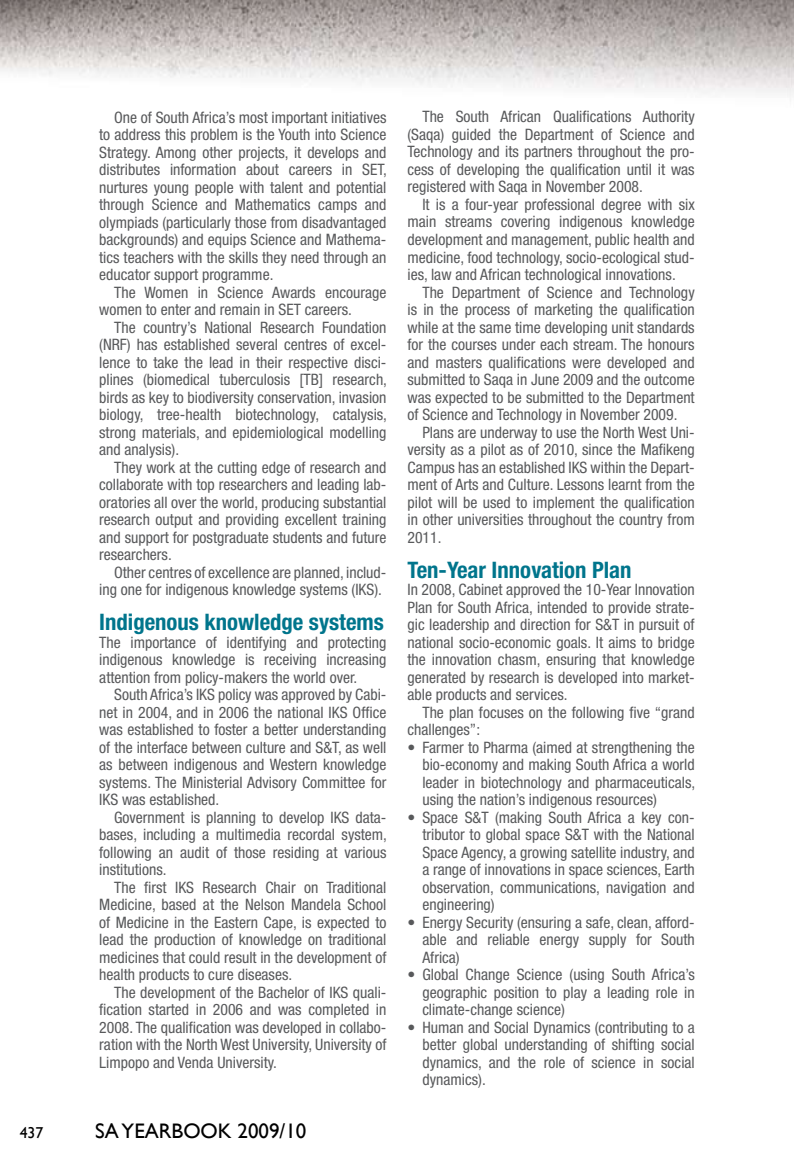
<style>
.page{position:relative;width:794px;height:1166px;background:#fff}
.page>*{position:absolute;margin:0;border:0;box-sizing:border-box;transform-origin:0 0}
.t1{font:700 condensed 22.75px "Helvetica Neue";color:#00758c}
.t2{font:21px "Gill Sans";color:#000}
.t3{font:condensed 15.75px/17.5px "Helvetica Neue";color:#58595b;text-align:justify}
.t4{font:15.75px "Gill Sans";color:#000}
</style>
<div class="page">
<img style="left:0;top:0;width:794px;height:96px">
<p class="t3" style="left:99px;top:108px;width:289px;text-align:left;text-indent:15px">One of South Africa’s most important initiatives to address this problem is the Youth into Science Strategy. Among other projects, it develops and distributes information about careers in SET, nurtures young people with talent and potential through Science and Mathematics camps and olympiads (particularly those from disadvantaged backgrounds) and equips Science and Mathema&shy;tics teachers with the skills they need through an educator support programme.</p>
<p class="t3" style="left:99px;top:283px;width:289px;text-indent:15px">The Women in Science Awards encourage women to enter and remain in SET careers.</p>
<p class="t3" style="left:99px;top:318px;width:289px;text-indent:15px">The country’s National Research Foundation (NRF) has established several centres of excel&shy;lence to take the lead in their respective disci&shy;plines (biomedical tuberculosis [TB] research, birds as key to biodiversity conservation, invasion biology, tree-health biotechnology, catalysis, strong materials, and epidemiological modelling and analysis).</p>
<p class="t3" style="left:99px;top:458px;width:289px;text-indent:15px">They work at the cutting edge of research and collaborate with top researchers and leading lab&shy;oratories all over the world, producing substantial research output and providing excellent training and support for postgraduate students and future researchers.</p>
<p class="t3" style="left:99px;top:563px;width:289px;text-align:right">Other centres of excellence are planned, includ&shy;ing one for indigenous knowledge systems (IKS).</p>
<h1 class="t1" style="left:99px;top:608px;width:286px">Indigenous knowledge systems</h1>
<p class="t3" style="left:99px;top:633px;width:289px">The importance of identifying and protecting indigenous knowledge is receiving increasing attention from policy-makers the world over.</p>
<p class="t3" style="left:99px;top:686px;width:289px;text-indent:15px">South Africa’s IKS policy was approved by Cabi&shy;net in 2004, and in 2006 the national IKS Office was established to foster a better understanding of the interface between culture and S&amp;T, as well as between indigenous and Western knowledge systems. The Ministerial Advisory Committee for IKS was established.</p>
<p class="t3" style="left:99px;top:808px;width:289px;text-indent:15px">Government is planning to develop IKS data&shy;bases, including a multimedia recordal system, following an audit of those residing at various institutions.</p>
<p class="t3" style="left:99px;top:878px;width:289px;text-indent:15px">The first IKS Research Chair on Traditional Medicine, based at the Nelson Mandela School of Medicine in the Eastern Cape, is expected to lead the production of knowledge on traditional medicines that could result in the development of health products to cure diseases.</p>
<p class="t3" style="left:99px;top:983px;width:289px;text-indent:15px">The development of the Bachelor of IKS quali&shy;fication started in 2006 and was completed in 2008. The qualification was developed in collabo&shy;ration with the North West University, University of Limpopo and Venda University.</p>
<p class="t4" style="left:20px;top:1123px;width:25px">437</p>
<h2 class="t2" style="left:95px;top:1118px;width:213px">SA YEARBOOK 2009/10</h2>
<p class="t3" style="left:407px;top:108px;width:289px;text-indent:15px">The South African Qualifications Authority (Saqa) guided the Department of Science and Technology and its partners throughout the pro&shy;cess of developing the qualification until it was registered with Saqa in November 2008.</p>
<p class="t3" style="left:407px;top:196px;width:289px;text-indent:15px">It is a four-year professional degree with six main streams covering indigenous knowledge development and management, public health and medicine, food technology, socio-ecological stud&shy;ies, law and African technological innovations.</p>
<p class="t3" style="left:407px;top:283px;width:289px;text-indent:15px">The Department of Science and Technology is in the process of marketing the qualification while at the same time developing unit standards for the courses under each stream. The honours and masters qualifications were developed and submitted to Saqa in June 2009 and the outcome was expected to be submitted to the Department of Science and Technology in November 2009.</p>
<p class="t3" style="left:407px;top:423px;width:289px;text-indent:15px">Plans are underway to use the North West Uni&shy;versity as a pilot as of 2010, since the Mafikeng Campus has an established IKS within the Depart&shy;ment of Arts and Culture. Lessons learnt from the pilot will be used to implement the qualification in other universities throughout the country from 2011.</p>
<h1 class="t1" style="left:407px;top:556px;width:226px">Ten-Year Innovation Plan</h1>
<p class="t3" style="left:407px;top:581px;width:289px">In 2008, Cabinet approved the 10-Year Innovation Plan for South Africa, intended to provide strate&shy;gic leadership and direction for S&amp;T in pursuit of national socio-economic goals. It aims to bridge the innovation chasm, ensuring that knowledge generated by research is developed into market&shy;able products and services.</p>
<p class="t3" style="left:407px;top:703px;width:289px;text-indent:15px">The plan focuses on the following five “grand challenges”:</p>
<p class="t3" style="left:422px;top:738px;width:274px;text-indent:-15px">• Farmer to Pharma (aimed at strengthening the bio-economy and making South Africa a world leader in biotechnology and pharmaceuticals, using the nation’s indigenous resources)</p>
<p class="t3" style="left:422px;top:808px;width:274px;text-indent:-15px">• Space S&amp;T (making South Africa a key con&shy;tributor to global space S&amp;T with the National Space Agency, a growing satellite industry, and a range of innovations in space sciences, Earth observation, communications, navigation and engineering)</p>
<p class="t3" style="left:422px;top:913px;width:274px;text-indent:-15px">• Energy Security (ensuring a safe, clean, afford&shy;able and reliable energy supply for South Africa)</p>
<p class="t3" style="left:422px;top:966px;width:274px;text-indent:-15px">• Global Change Science (using South Africa’s geographic position to play a leading role in climate-change science)</p>
<p class="t3" style="left:422px;top:1018px;width:274px;text-indent:-15px">• Human and Social Dynamics (contributing to a better global understanding of shifting social dynamics, and the role of science in social dynamics).</p>
</div>
